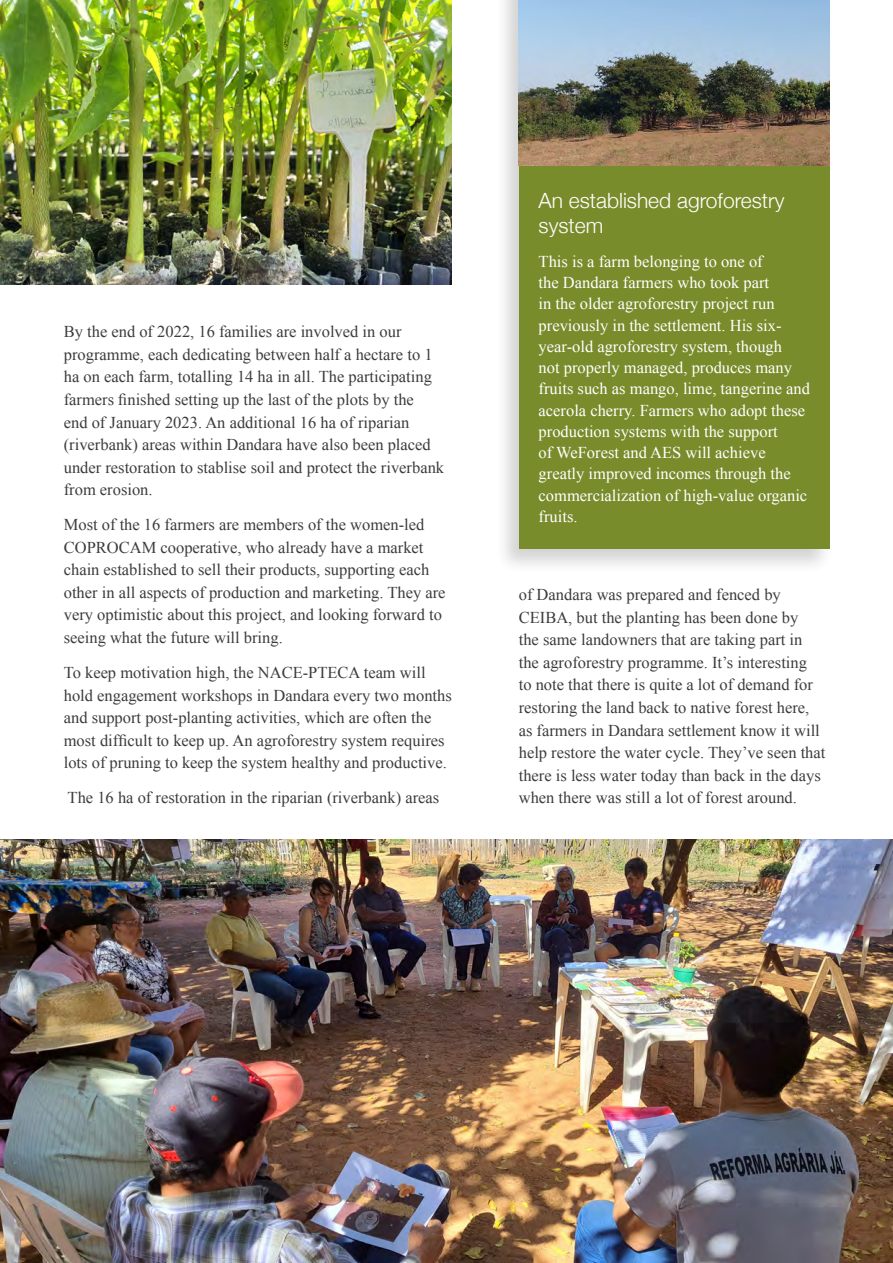
<style>
.page{position:relative;width:893px;height:1263px;background:#fff}
.page>*{position:absolute;margin:0;border:0;box-sizing:border-box;transform-origin:0 0}
.intro_white{font:300 21px/24.3px "Helvetica Neue";color:#fff}
.body_black{font:16.5px/22.5px "Times New Roman";color:#3b3c3c}
.body_white{font:16.5px/21.3px "Times New Roman";color:#fff}
</style>
<div class="page">
<div style="left:495px;top:0;width:339px;height:574px;background:#231f20;opacity:.2"></div>
<div style="left:519px;top:0;width:310px;height:549px;background:#788c2b"></div>
<img style="left:519px;top:0;width:310px;height:166px">
<img style="left:0;top:840px;width:893px;height:423px">
<img style="left:0;top:0;width:452px;height:285px">
<p class="body_black" style="left:64px;top:320px;width:382px">By the end of 2022, 16 families are involved in our programme, each dedicating between half a hectare to 1 ha on each farm, totalling 14 ha in all. The participating farmers finished setting up the last of the plots by the<br>end of January 2023. An additional 16 ha of riparian (riverbank) areas within Dandara have also been placed under restoration to stablise soil and protect the riverbank from erosion.</p>
<p class="body_black" style="left:64px;top:513px;width:383px">Most of the 16 farmers are members of the women-led COPROCAM cooperative, who already have a market chain established to sell their products, supporting each other in all aspects of production and marketing. They are very optimistic about this project, and looking forward to seeing what the future will bring.</p>
<p class="body_black" style="left:64px;top:661px;width:390px">To keep motivation high, the NACE-PTECA team will hold engagement workshops in Dandara every two months and support post-planting activities, which are often the most difficult to keep up. An agroforestry system requires lots of pruning to keep the system healthy and productive.</p>
<p class="body_black" style="left:68px;top:786px;width:373px">The 16 ha of restoration in the riparian (riverbank) areas</p>
<p class="intro_white" style="left:539px;top:187px;width:247px">An established agroforestry system</p>
<p class="body_white" style="left:539px;top:250px;width:273px">This is a farm belonging to one of<br>the Dandara farmers who took part<br>in the older agroforestry project run previously in the settlement. His six&shy;year-old agroforestry system, though<br>not properly managed, produces many fruits such as mango, lime, tangerine and acerola cherry. Farmers who adopt these production systems with the support<br>of WeForest and AES will achieve greatly improved incomes through the commercialization of high-value organic fruits.</p>
<p class="body_black" style="left:519px;top:583px;width:308px">of Dandara was prepared and fenced by CEIBA, but the planting has been done by<br>the same landowners that are taking part in the agroforestry programme. It’s interesting<br>to note that there is quite a lot of demand for restoring the land back to native forest here, as farmers in Dandara settlement know it will help restore the water cycle. They’ve seen that there is less water today than back in the days when there was still a lot of forest around.</p>
</div>
